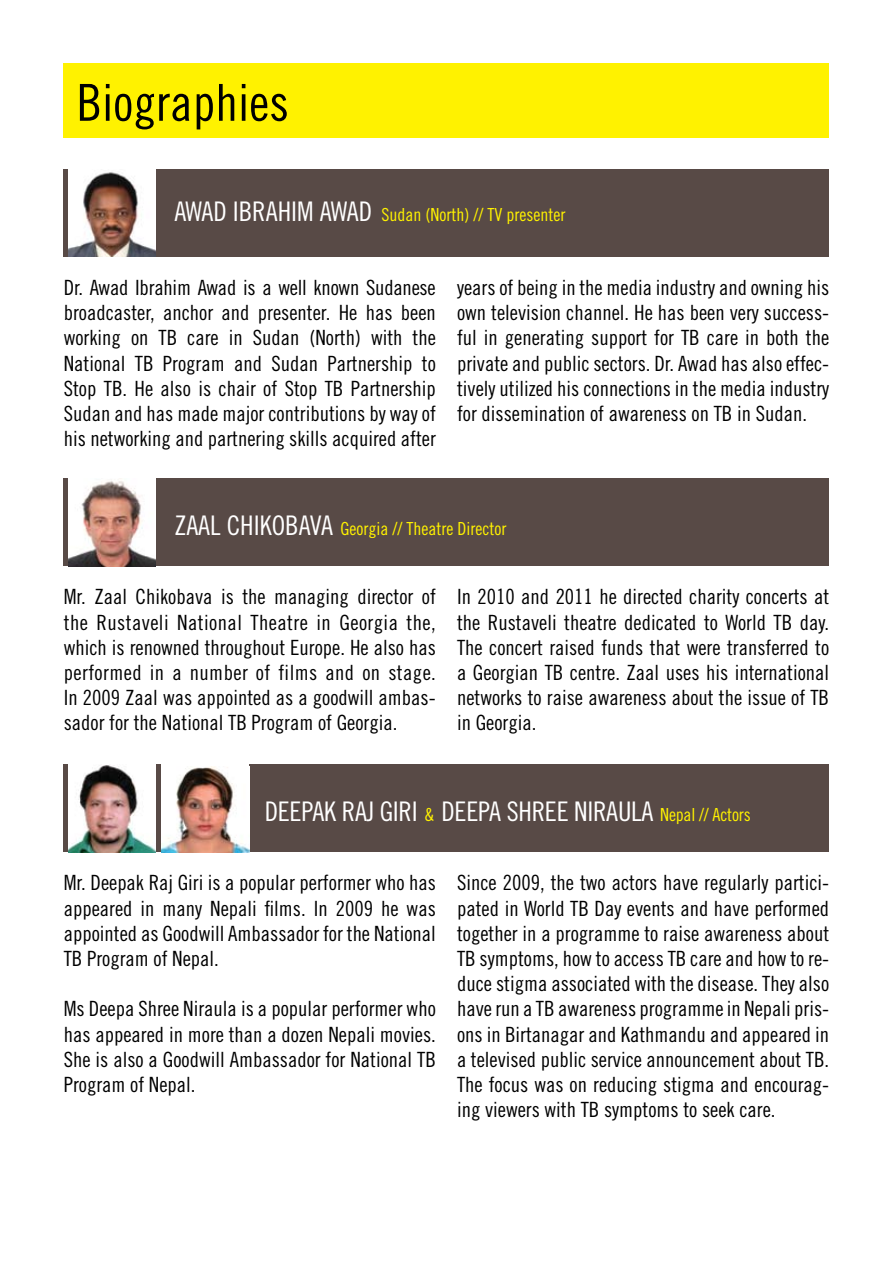
<style>
.page{position:relative;width:893px;height:1263px;background:#fff}
.page>*{position:absolute;margin:0;border:0;box-sizing:border-box;transform-origin:0 0}
.t1{font:51px "Trade Gothic Cond Eighteen";color:#000}
.t2{font:27px "Trade Gothic Cond Eighteen";letter-spacing:-.01em;color:#fff}
.t3{font:21px/25.2px "Trade Gothic Cond Eighteen";color:#000;text-align:justify}
.t4{font:18px "Trade Gothic Cond Eighteen";color:#fff200}
.s1{font-size:27px;color:#fff}
.s2{font-size:18px;color:#fff200}
</style>
<div class="page">
<div style="left:64px;top:478px;width:765px;height:88px;background:#584a46"></div>
<img style="left:68px;top:478px;width:88px;height:88px">
<div style="left:64px;top:169px;width:765px;height:88px;background:#584a46"></div>
<div style="left:64px;top:764px;width:765px;height:88px;background:#584a46"></div>
<div style="left:64px;top:64px;width:765px;height:74px;background:#fff200"></div>
<img style="left:68px;top:169px;width:88px;height:88px">
<img style="left:68px;top:764px;width:88px;height:88px">
<div style="left:161px;top:764px;width:88px;height:88px;background:#fff"></div>
<img style="left:161px;top:766px;width:88px;height:86px">
<h1 class="t1" style="left:77px;top:72px;width:214px">Biographies</h1>
<p class="t4" style="left:174px;top:204px;width:393px"><span class="s1">AWAD IBRAHIM AWAD</span> Sudan (North) // TV presenter</p>
<p class="t3" style="left:64px;top:275px;width:374px">Dr. Awad Ibrahim Awad is a well known Sudanese broadcaster, anchor and presenter. He has been working on TB care in Sudan (North) with the National TB Program and Sudan Partnership to Stop TB. He also is chair of Stop TB Partnership Sudan and has made major contributions by way of his networking and partnering skills acquired after</p>
<p class="t3" style="left:457px;top:275px;width:374px">years of being in the media industry and owning his own television channel. He has been very success&shy;ful in generating support for TB care in both the private and public sectors. Dr. Awad has also effec&shy;tively utilized his connections in the media industry for dissemination of awareness on TB in Sudan.</p>
<p class="t4" style="left:174px;top:518px;width:334px"><span class="s1">ZAAL CHIKOBAVA</span> Georgia // Theatre Director</p>
<p class="t3" style="left:64px;top:584px;width:374px">Mr. Zaal Chikobava is the managing director of the Rustaveli National Theatre in Georgia the, which is renowned throughout Europe. He also has performed in a number of films and on stage.<br>In 2009 Zaal was appointed as a goodwill ambas&shy;sador for the National TB Program of Georgia.</p>
<p class="t3" style="left:457px;top:584px;width:374px">In 2010 and 2011 he directed charity concerts at the Rustaveli theatre dedicated to World TB day.<br>The concert raised funds that were transferred to a Georgian TB centre. Zaal uses his international networks to raise awareness about the issue of TB in Georgia.</p>
<p class="t2" style="left:265px;top:795px;width:487px">DEEPAK RAJ GIRI <span class="s2">&amp;</span> DEEPA SHREE NIRAULA <span class="s2">Nepal // Actors</span></p>
<p class="t3" style="left:64px;top:870px;width:374px">Mr. Deepak Raj Giri is a popular performer who has appeared in many Nepali films. In 2009 he was appointed as Goodwill Ambassador for the National TB Program of Nepal.</p>
<p class="t3" style="left:64px;top:996px;width:374px">Ms Deepa Shree Niraula is a popular performer who has appeared in more than a dozen Nepali movies.<br>She is also a Goodwill Ambassador for National TB Program of Nepal.</p>
<p class="t3" style="left:457px;top:870px;width:374px">Since 2009, the two actors have regularly partici&shy;pated in World TB Day events and have performed together in a programme to raise awareness about TB symptoms, how to access TB care and how to re&shy;duce stigma associated with the disease. They also have run a TB awareness programme in Nepali pris&shy;ons in Birtanagar and Kathmandu and appeared in a televised public service announcement about TB.<br>The focus was on reducing stigma and encourag&shy;ing viewers with TB symptoms to seek care.</p>
</div>
